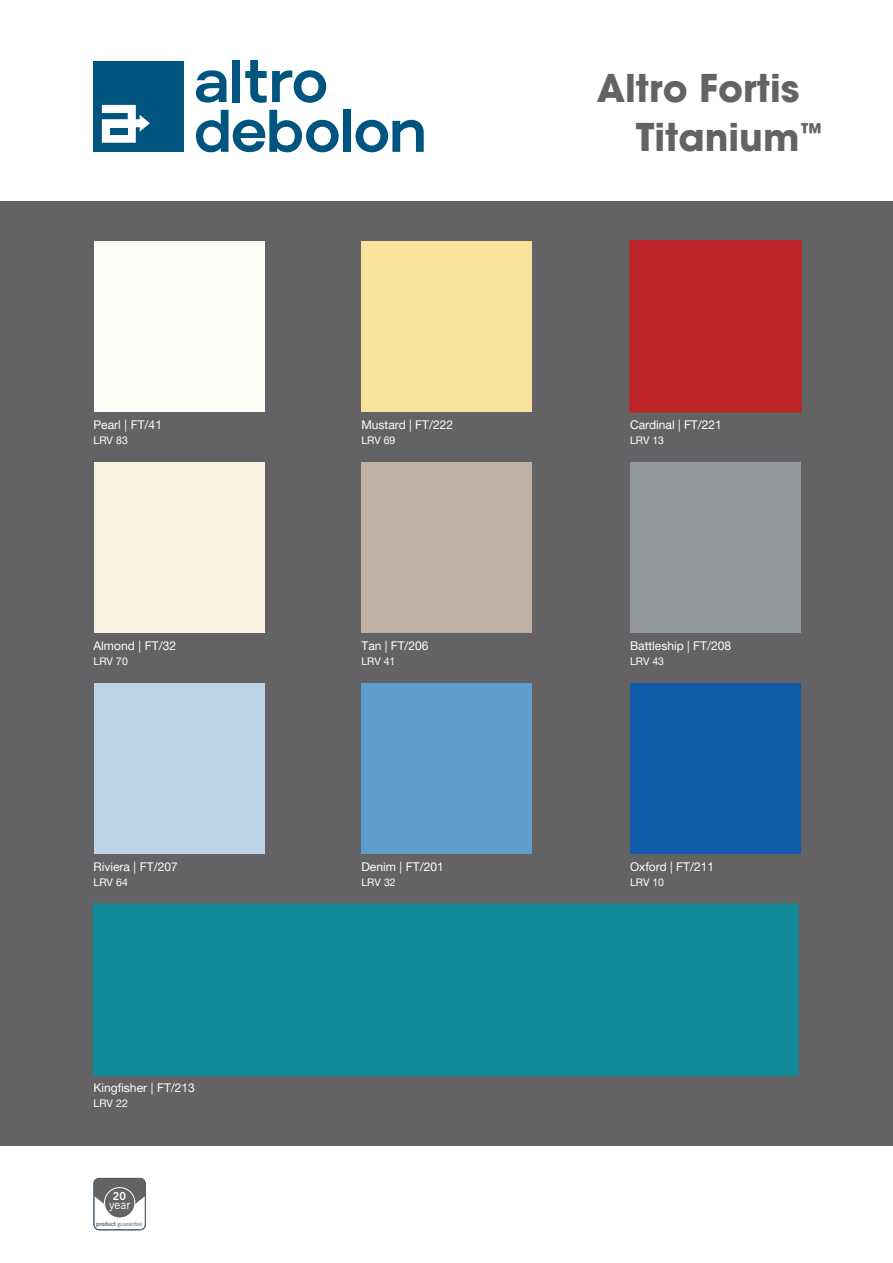
<style>
.page{position:relative;width:893px;height:1263px;background:#fff}
.page>*{position:absolute;margin:0;border:0;box-sizing:border-box;transform-origin:0 0}
.t1{font:700 37.5px/49.5px "Avant Garde";color:#636366}
.t2{font:12px "Helvetica Neue LT Pro";color:#fff}
.t3{font:11.85px "News Gothic BT";color:#fff}
.t4{font:700 10.95px "News Gothic BT";color:#fff}
.t5{font:10.5px "Helvetica Neue LT Pro";color:#fff}
.t6{font:6px "News Gothic BT";color:#636366}
.s1{font-weight:700}
</style>
<div class="page">
<div style="left:0;top:202px;width:893px;height:943px;background:#636366"></div>
<svg style="left:93px;top:1178px;width:53px;height:53px"></svg>
<div style="left:94px;top:61px;width:90px;height:90px;background:#005480"></div>
<svg style="left:102px;top:105px;width:48px;height:38px"></svg>
<div style="left:110px;top:128px;width:18px;height:6px;background:#005480"></div>
<div style="left:233px;top:60px;width:7px;height:42px;background:#005480"></div>
<svg style="left:196px;top:70px;width:30px;height:33px"></svg>
<svg style="left:245px;top:60px;width:81px;height:43px"></svg>
<div style="left:343px;top:110px;width:8px;height:42px;background:#005480"></div>
<svg style="left:355px;top:120px;width:69px;height:32px"></svg>
<svg style="left:196px;top:110px;width:143px;height:42px"></svg>
<div style="left:93px;top:903px;width:706px;height:173px;background:#118997;border:2px solid #118997"></div>
<div style="left:94px;top:241px;width:170px;height:171px;background:#fcfbf5"></div>
<div style="left:361px;top:241px;width:171px;height:171px;background:#f9e39a"></div>
<div style="left:629px;top:240px;width:173px;height:173px;background:#be2427;border:2px solid #be2427"></div>
<div style="left:94px;top:462px;width:170px;height:171px;background:#faf1e1"></div>
<div style="left:361px;top:462px;width:171px;height:171px;background:#beb0a3"></div>
<div style="left:630px;top:462px;width:171px;height:171px;background:#92989a"></div>
<div style="left:94px;top:683px;width:170px;height:171px;background:#bdd4e6"></div>
<div style="left:361px;top:683px;width:171px;height:171px;background:#5e9dce"></div>
<div style="left:630px;top:683px;width:171px;height:171px;background:#125dab"></div>
<p class="t2" style="left:94px;top:417px;width:70px">Pearl | FT/41</p>
<p class="t5" style="left:94px;top:434px;width:36px">LRV 83</p>
<p class="t2" style="left:94px;top:638px;width:84px">Almond | FT/32</p>
<p class="t5" style="left:94px;top:655px;width:36px">LRV 70</p>
<p class="t2" style="left:94px;top:859px;width:86px">Riviera | FT/207</p>
<p class="t5" style="left:94px;top:876px;width:36px">LRV 64</p>
<p class="t2" style="left:94px;top:1080px;width:103px">Kingfisher | FT/213</p>
<p class="t5" style="left:94px;top:1097px;width:36px">LRV 22</p>
<p class="t4" style="left:113px;top:1189px;width:15px">20</p>
<p class="t3" style="left:109px;top:1198px;width:22px">year</p>
<p class="t6" style="left:96px;top:1220px;width:48px"><span class="s1">product</span> guarantee</p>
<h1 class="t1" style="left:636px;top:63px;width:189px;text-indent:-39px">Altro Fortis<br>Titanium<sup>™</sup></h1>
<p class="t2" style="left:361px;top:417px;width:93px">Mustard | FT/222</p>
<p class="t5" style="left:361px;top:434px;width:36px">LRV 69</p>
<p class="t2" style="left:630px;top:417px;width:93px">Cardinal | FT/221</p>
<p class="t5" style="left:630px;top:434px;width:36px">LRV 13</p>
<p class="t2" style="left:361px;top:638px;width:69px">Tan | FT/206</p>
<p class="t5" style="left:361px;top:655px;width:36px">LRV 41</p>
<p class="t2" style="left:630px;top:638px;width:102px">Battleship | FT/208</p>
<p class="t5" style="left:630px;top:655px;width:36px">LRV 43</p>
<p class="t2" style="left:361px;top:859px;width:84px">Denim | FT/201</p>
<p class="t5" style="left:361px;top:876px;width:36px">LRV 32</p>
<p class="t2" style="left:630px;top:859px;width:86px">Oxford | FT/211</p>
<p class="t5" style="left:630px;top:876px;width:36px">LRV 10</p>
</div>
